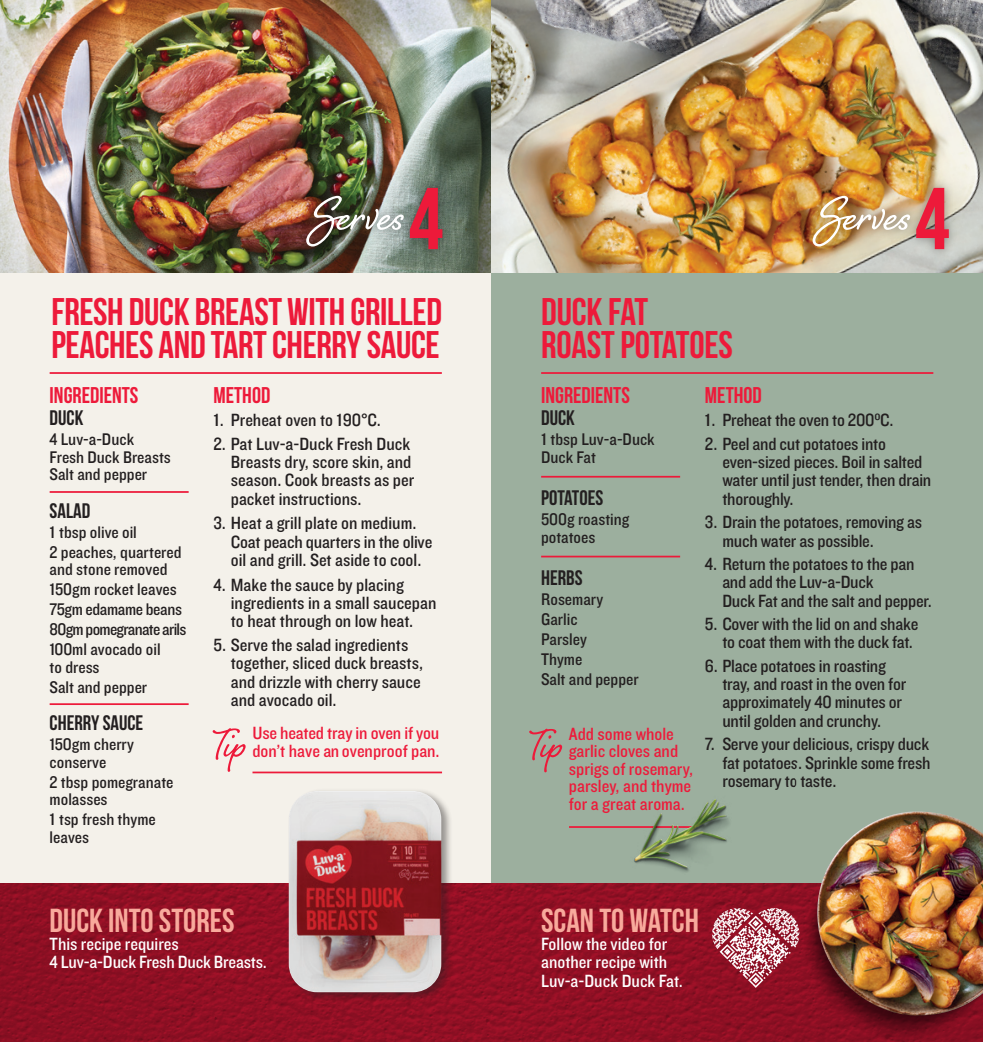
<style>
.page{position:relative;width:983px;height:1042px;background:#fff}
.page>*{position:absolute;margin:0;border:0;box-sizing:border-box;transform-origin:0 0}
.t1{font:61.25px "Shelby";color:#fff}
.t2{font:51.62px "Shelby";letter-spacing:-.01em;color:#ed1a3a}
.t3{font:38.5px/33.2px "Bebas Neue";letter-spacing:-.01em;color:#ed1a3a}
.t4{font:33.25px "Bebas Neue";color:#f8aa9c}
.t5{font:700 22.75px "Bebas Neue";color:#ed1a3a}
.t6{font:700 21px "Bebas Neue";color:#231f20}
.t7{font:18.38px/18.4px "Knockout HTF30 Junior Welterwt";letter-spacing:-.015em;color:#231f20}
.t8{font:18.38px/17.5px "Knockout HTF30 Junior Welterwt";color:#ed1a3a}
.t9{font:18.38px/18.4px "Knockout HTF30 Junior Welterwt";color:#fff}
.t10{font:17.5px/19.9px "Knockout HTF30 Junior Welterwt";color:#231f20}
.s1{font-family:"Bebas Neue";font-weight:700;font-size:87.5px;color:#ed1a3a}
.s2{font-family:"Knockout 31 Junior Middlewt"}
</style>
<div class="page">
<div style="left:0;top:0;width:491px;height:1042px;background:#f4f1ea"></div>
<div style="left:491px;top:0;width:491px;height:1042px;background:#9caf9e"></div>
<img style="left:0;top:883px;width:491px;height:159px">
<svg style="left:491px;top:883px;width:304px;height:159px;background:#900f24"></svg>
<img style="left:0;top:0;width:982px;height:273px">
<hr style="left:50px;top:372px;width:391px;height:2px;background:#ed1a3a">
<hr style="left:50px;top:491px;width:139px;height:2px;background:#ed1a3a">
<hr style="left:50px;top:703px;width:139px;height:2px;background:#ed1a3a">
<div style="left:296px;top:177px;width:156px;height:83px;background:#231f20;opacity:.45"></div>
<hr style="left:252px;top:771px;width:190px;height:2px;background:#ed1a3a">
<div style="left:287px;top:788px;width:166px;height:213px;background:#231f20;opacity:.45"></div>
<img style="left:288px;top:791px;width:153px;height:201px">
<hr style="left:541px;top:372px;width:392px;height:2px;background:#ed1a3a">
<div style="left:802px;top:177px;width:156px;height:83px;background:#231f20;opacity:.45"></div>
<hr style="left:541px;top:476px;width:139px;height:1px;background:#ed1a3a">
<hr style="left:541px;top:556px;width:139px;height:1px;background:#ed1a3a">
<svg style="left:709px;top:905px;width:86px;height:83px;background:#b25a68"></svg>
<img style="left:795px;top:883px;width:187px;height:159px">
<img style="left:817px;top:811px;width:165px;height:204px">
<hr style="left:569px;top:826px;width:124px;height:2px;background:#ed1a3a">
<img style="left:623px;top:799px;width:124px;height:98px">
<img style="left:634px;top:799px;width:81px;height:68px">
<h1 class="t1" style="left:313px;top:172px;width:131px">Serves<span class="s1">4</span></h1>
<h3 class="t3" style="left:51px;top:294px;width:392px">FRESH DUCK BREAST WITH GRILLED<br>PEACHES AND TART CHERRY SAUCE</h3>
<p class="t5" style="left:213px;top:383px;width:58px">METHOD</p>
<p class="t7" style="left:213px;top:412px;width:169px"><span class="s2">1</span>. Preheat oven to <span class="s2">1</span>90°C.</p>
<p class="t7" style="left:231px;top:435px;width:185px;text-indent:-17px">2. Pat Luv-a-Duck Fresh Duck<br>Breasts dry, score skin, and season. Cook breasts as per packet instructions.</p>
<p class="t7" style="left:231px;top:515px;width:203px;text-indent:-17px">3. Heat a grill plate on medium.<br>Coat peach quarters in the olive oil and grill. Set aside to cool.</p>
<p class="t7" style="left:231px;top:576px;width:207px;text-indent:-17px">4. Make the sauce by placing ingredients in a small saucepan to heat through on low heat.</p>
<p class="t7" style="left:231px;top:636px;width:194px;text-indent:-17px">5. Serve the salad ingredients together, sliced duck breasts, and drizzle with cherry sauce and avocado oil.</p>
<p class="t5" style="left:50px;top:383px;width:90px">INGREDIENTS</p>
<p class="t6" style="left:50px;top:407px;width:35px">DUCK</p>
<p class="t10" style="left:50px;top:431px;width:123px;line-height:17.5px">4 Luv-a-Duck<br>Fresh Duck Breasts<br>Salt and pepper</p>
<p class="t6" style="left:50px;top:499px;width:42px">SALAD</p>
<p class="t10" style="left:50px;top:522px;width:133px"><span class="s2">1</span> tbsp olive oil<br>2 peaches, quartered</p>
<p class="t10" style="left:50px;top:560px;width:138px">and stone removed<br><span class="s2">1</span>50gm rocket leaves<br>75gm edamame beans<br>80gm pomegranate arils<br><span class="s2">1</span>00ml avocado oil</p>
<p class="t10" style="left:50px;top:657px;width:99px">to dress<br>Salt and pepper</p>
<p class="t6" style="left:50px;top:711px;width:95px">CHERRY SAUCE</p>
<p class="t10" style="left:50px;top:736px;width:86px;line-height:17.5px"><span class="s2">1</span>50gm cherry conserve</p>
<p class="t10" style="left:50px;top:773px;width:125px;line-height:17.5px">2 tbsp pomegranate molasses</p>
<p class="t10" style="left:50px;top:811px;width:108px;line-height:17.5px"><span class="s2">1</span> tsp fresh thyme leaves</p>
<p class="t8" style="left:252px;top:725px;width:188px">Use heated tray in oven if you</p>
<h2 class="t2" style="left:213px;top:708px;width:34px">Tip</h2>
<p class="t8" style="left:252px;top:742px;width:189px">don’t have an ovenproof pan.</p>
<h3 class="t4" style="left:50px;top:902px;width:186px">DUCK INTO STORES</h3>
<p class="t9" style="left:50px;top:935px;width:219px">This recipe requires<br>4 Luv-a-Duck Fresh Duck Breasts.</p>
<h3 class="t3" style="left:541px;top:294px;width:193px">DUCK FAT<br>ROAST POTATOES</h3>
<h1 class="t1" style="left:819px;top:172px;width:131px">Serves<span class="s1">4</span></h1>
<p class="t5" style="left:541px;top:383px;width:90px">INGREDIENTS</p>
<p class="t6" style="left:541px;top:407px;width:35px">DUCK</p>
<p class="t10" style="left:541px;top:431px;width:115px;line-height:17.5px"><span class="s2">1</span> tbsp Luv-a-Duck<br>Duck Fat</p>
<p class="t6" style="left:541px;top:486px;width:64px">POTATOES</p>
<p class="t10" style="left:541px;top:511px;width:90px;line-height:17.5px">500g roasting potatoes</p>
<p class="t6" style="left:541px;top:566px;width:43px">HERBS</p>
<p class="t10" style="left:541px;top:590px;width:99px">Rosemary<br>Garlic<br>Parsley<br>Thyme<br>Salt and pepper</p>
<p class="t8" style="left:568px;top:725px;width:126px">Add some whole garlic cloves and sprigs of rosemary, parsley, and thyme for a great aroma.</p>
<h2 class="t2" style="left:530px;top:709px;width:34px">Tip</h2>
<p class="t5" style="left:704px;top:383px;width:58px">METHOD</p>
<p class="t7" style="left:704px;top:412px;width:190px"><span class="s2">1</span>. Preheat the oven to 200ºC.</p>
<p class="t7" style="left:722px;top:435px;width:210px;text-indent:-17px">2. Peel and cut potatoes into even-sized pieces. Boil in salted water until just tender, then drain thoroughly.</p>
<p class="t7" style="left:722px;top:513px;width:201px;text-indent:-17px">3. Drain the potatoes, removing as much water as possible.</p>
<p class="t7" style="left:722px;top:555px;width:211px;text-indent:-17px">4. Return the potatoes to the pan and add the Luv-a-Duck<br>Duck Fat and the salt and pepper.</p>
<p class="t7" style="left:704px;top:615px;width:215px;text-align:right">5. Cover with the lid on and shake to coat them with the duck fat.</p>
<p class="t7" style="left:722px;top:657px;width:185px;text-indent:-17px">6. Place potatoes in roasting tray, and roast in the oven for approximately 40 minutes or until golden and crunchy.</p>
<p class="t7" style="left:722px;top:735px;width:209px;text-align:justify;text-indent:-17px">7. Serve your delicious, crispy duck fat potatoes. Sprinkle some fresh rosemary to taste.</p>
<h3 class="t4" style="left:541px;top:902px;width:159px">SCAN TO WATCH</h3>
<p class="t9" style="left:541px;top:935px;width:143px">Follow the video for another recipe with<br>Luv-a-Duck Duck Fat.</p>
</div>
